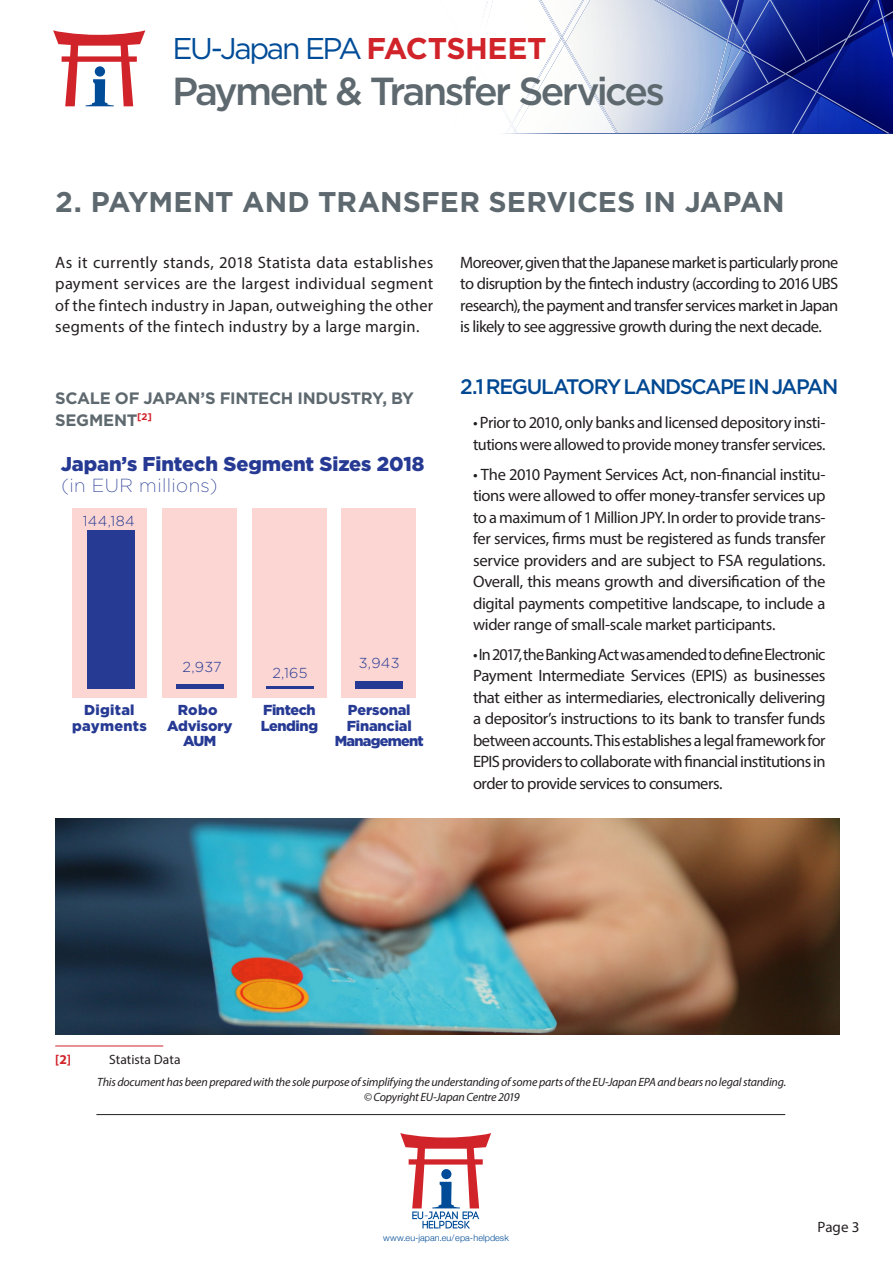
<style>
.page{position:relative;width:893px;height:1263px;background:#fff}
.page>*{position:absolute;margin:0;border:0;box-sizing:border-box;transform-origin:0 0}
.t1{font:500 39px "Gotham";letter-spacing:-.065em;color:#5e696f}
.t2{font:30px "Gotham";letter-spacing:-.08em;color:#014c98}
.EPA_T2_Grey_17{font:700 28.5px "Gotham";color:#5e696f}
.EPA_body{font:500 21px "Gotham";letter-spacing:-.07em;color:#014892}
.t3{font:900 19.95px "Gotham";letter-spacing:-.005em;color:#263a94}
.t4{font:200 18.9px "Gotham";letter-spacing:.02em;color:#263a94}
.EPA_body-2{font:16.5px/21.5px "Myriad Pro";letter-spacing:-.025em;color:#231f20;text-align:justify}
.EPA_T5_Grey_Capital1{font:700 16.5px/21.5px "Gotham";letter-spacing:-.02em;color:#5e696f}
.t5{font:15px "Myriad Pro";color:#231f20}
.t6{font:900 14.4px/15.1px "Gotham";letter-spacing:-.01em;color:#263a94;text-align:center}
.t7{font:300 14.4px "Gotham Rounded";letter-spacing:.02em;color:#263a94}
.t8{font:900 14.4px/15.1px "Gotham";letter-spacing:.02em;color:#263a94;text-align:center}
.Footnote_style{font:13.5px "Myriad Pro";color:#231f20}
.Footnote_style-2{font:700 13.5px "Myriad Pro";color:#d1232a}
.t9{font:italic 12px/15.6px "Myriad Pro";letter-spacing:-.015em;color:#231f20;text-align:center}
.t10{font:300 9px "Helvetica Neue";letter-spacing:.005em;color:#014c98}
.s1{font-weight:700;color:#d1232a}
</style>
<div class="page">
<hr style="left:96px;top:1114px;width:689px;height:1px;background:#231f20">
<img style="left:818px;top:100px;width:3px;height:33px">
<img style="left:852px;top:42px;width:41px;height:91px">
<img style="left:877px;top:22px;width:10px;height:20px">
<img style="left:885px;top:0;width:8px;height:11px">
<img style="left:745px;top:88px;width:46px;height:45px">
<img style="left:728px;top:124px;width:17px;height:9px">
<img style="left:817px;top:100px;width:1px;height:33px">
<img style="left:745px;top:88px;width:28px;height:16px">
<img style="left:728px;top:116px;width:17px;height:8px">
<img style="left:745px;top:58px;width:7px;height:25px">
<img style="left:728px;top:58px;width:17px;height:39px">
<img style="left:769px;top:78px;width:21px;height:10px">
<img style="left:790px;top:78px;width:1px;height:17px">
<img style="left:822px;top:62px;width:30px;height:32px">
<img style="left:810px;top:66px;width:8px;height:11px">
<img style="left:777px;top:0;width:100px;height:62px">
<img style="left:818px;top:0;width:51px;height:54px">
<img style="left:749px;top:3px;width:61px;height:75px">
<img style="left:756px;top:6px;width:17px;height:41px">
<img style="left:737px;top:0;width:8px;height:27px">
<img style="left:653px;top:0;width:84px;height:45px">
<img style="left:734px;top:0;width:10px;height:26px">
<img style="left:871px;top:17px;width:11px;height:16px">
<svg style="left:885px;top:11px;width:8px;height:11px"></svg>
<img style="left:818px;top:38px;width:29px;height:17px">
<svg style="left:807px;top:54px;width:11px;height:12px"></svg>
<img style="left:807px;top:4px;width:1px;height:59px">
<img style="left:745px;top:83px;width:24px;height:15px">
<img style="left:728px;top:97px;width:17px;height:19px">
<img style="left:732px;top:23px;width:1px;height:17px">
<img style="left:752px;top:58px;width:18px;height:26px">
<img style="left:769px;top:77px;width:15px;height:6px">
<img style="left:773px;top:4px;width:34px;height:70px">
<svg style="left:771px;top:0;width:6px;height:6px"></svg>
<img style="left:736px;top:27px;width:9px;height:13px">
<svg style="left:733px;top:22px;width:3px;height:7px"></svg>
<img style="left:681px;top:44px;width:47px;height:89px">
<img style="left:734px;top:0;width:5px;height:20px">
<img style="left:732px;top:0;width:2px;height:23px">
<svg style="left:562px;top:38px;width:3px;height:6px"></svg>
<img style="left:564px;top:43px;width:53px;height:90px">
<img style="left:538px;top:0;width:46px;height:38px">
<img style="left:821px;top:94px;width:69px;height:39px">
<svg style="left:817px;top:90px;width:5px;height:10px"></svg>
<img style="left:884px;top:23px;width:9px;height:35px">
<img style="left:877px;top:0;width:8px;height:24px">
<svg style="left:509px;top:123px;width:9px;height:10px"></svg>
<img style="left:512px;top:36px;width:50px;height:88px">
<img style="left:692px;top:80px;width:30px;height:53px">
<img style="left:693px;top:84px;width:28px;height:49px">
<img style="left:721px;top:49px;width:20px;height:35px">
<img style="left:791px;top:92px;width:26px;height:41px">
<img style="left:753px;top:55px;width:39px;height:22px">
<img style="left:818px;top:48px;width:25px;height:42px">
<img style="left:791px;top:77px;width:27px;height:15px">
<img style="left:841px;top:0;width:30px;height:49px">
<svg style="left:727px;top:40px;width:29px;height:18px"></svg>
<img style="left:655px;top:0;width:77px;height:44px">
<img style="left:745px;top:0;width:26px;height:42px">
<svg style="left:53px;top:30px;width:92px;height:76px"></svg>
<div style="left:95px;top:66px;width:10px;height:11px;background:#014c98;border-radius:50%"></div>
<svg style="left:400px;top:1133px;width:91px;height:95px"></svg>
<hr style="left:55px;top:1045px;width:108px;height:1px;background:#d1232a">
<div style="left:163px;top:508px;width:74px;height:189px;background:#fbd6d3"></div>
<hr style="left:177px;top:684px;width:47px;height:4px;background:#263a94">
<div style="left:73px;top:508px;width:74px;height:189px;background:#fbd6d3"></div>
<div style="left:87px;top:530px;width:47px;height:158px;background:#263a94"></div>
<div style="left:341px;top:508px;width:75px;height:189px;background:#fbd6d3"></div>
<div style="left:355px;top:681px;width:48px;height:7px;background:#263a94"></div>
<div style="left:252px;top:508px;width:75px;height:189px;background:#fbd6d3"></div>
<hr style="left:267px;top:686px;width:47px;height:2px;background:#263a94">
<img style="left:55px;top:818px;width:784px;height:217px">
<h2 class="t2" style="left:173px;top:29px;width:376px">EU-Japan EPA <span class="s1">FACTSHEET</span></h2>
<h1 class="t1" style="left:172px;top:66px;width:494px">Payment &amp; Transfer Services</h1>
<p class="EPA_T2_Grey_17" style="left:55px;top:186px;width:731px">2. PAYMENT AND TRANSFER SERVICES IN JAPAN</p>
<p class="EPA_body-2" style="left:55px;top:251px;width:379px">As it currently stands, 2018 Statista data establishes payment services are the largest individual segment of the fintech industry in Japan, outweighing the other segments of the fintech industry by a large margin.</p>
<p class="EPA_T5_Grey_Capital1" style="left:55px;top:387px;width:360px">SCALE OF JAPAN’S FINTECH INDUSTRY, BY<br>SEGMENT<sup>[2]</sup></p>
<p class="t3" style="left:61px;top:452px;width:365px">Japan’s Fintech Segment Sizes 2018</p>
<p class="t4" style="left:61px;top:474px;width:158px">(in EUR millions)</p>
<p class="t7" style="left:83px;top:511px;width:53px">144,184</p>
<p class="t7" style="left:183px;top:657px;width:41px">2,937</p>
<p class="t7" style="left:272px;top:663px;width:37px">2,165</p>
<p class="t7" style="left:359px;top:653px;width:42px">3,943</p>
<p class="t8" style="left:72px;top:702px;width:76px">Digital payments</p>
<p class="t6" style="left:167px;top:702px;width:67px">Robo<br>Advisory<br>AUM</p>
<p class="t6" style="left:261px;top:702px;width:59px;text-align:left">Fintech<br>Lending</p>
<p class="t6" style="left:335px;top:702px;width:91px">Personal<br>Financial<br>Management</p>
<p class="EPA_body-2" style="left:460px;top:251px;width:380px">Moreover, given that the Japanese market is particularly prone to disruption by the fintech industry (according to 2016 UBS research), the payment and transfer services market in Japan is likely to see aggressive growth during the next decade.</p>
<p class="EPA_body" style="left:460px;top:373px;width:380px">2.1 REGULATORY LANDSCAPE IN JAPAN</p>
<p class="EPA_body-2" style="left:473px;top:412px;width:354px">• Prior to 2010, only banks and licensed depository insti&shy;tutions were allowed to provide money transfer services.</p>
<p class="EPA_body-2" style="left:473px;top:463px;width:354px">• The 2010 Payment Services Act, non-financial institu&shy;tions were allowed to offer money-transfer services up to a maximum of 1 Million JPY. In order to provide trans&shy;fer services, firms must be registered as funds transfer service providers and are subject to FSA regulations.<br>Overall, this means growth and diversification of the digital payments competitive landscape, to include a wider range of small-scale market participants.</p>
<p class="EPA_body-2" style="left:473px;top:643px;width:354px">• In 2017, the Banking Act was amended to define Electronic Payment Intermediate Services (EPIS) as businesses that either as intermediaries, electronically delivering a depositor’s instructions to its bank to transfer funds between accounts. This establishes a legal framework for EPIS providers to collaborate with financial institutions in order to provide services to consumers.</p>
<p class="Footnote_style-2" style="left:55px;top:1050px;width:17px">[2]</p>
<p class="Footnote_style" style="left:109px;top:1051px;width:73px">Statista Data</p>
<p class="t9" style="left:97px;top:1074px;width:691px">This document has been prepared with the sole purpose of simplifying the understanding of some parts of the EU-Japan EPA and bears no legal standing. © Copyright EU-Japan Centre 2019</p>
<p class="t10" style="left:383px;top:1230px;width:127px">www.eu-japan.eu/epa-helpdesk</p>
<p class="t5" style="left:817px;top:1218px;width:43px">Page 3</p>
</div>
